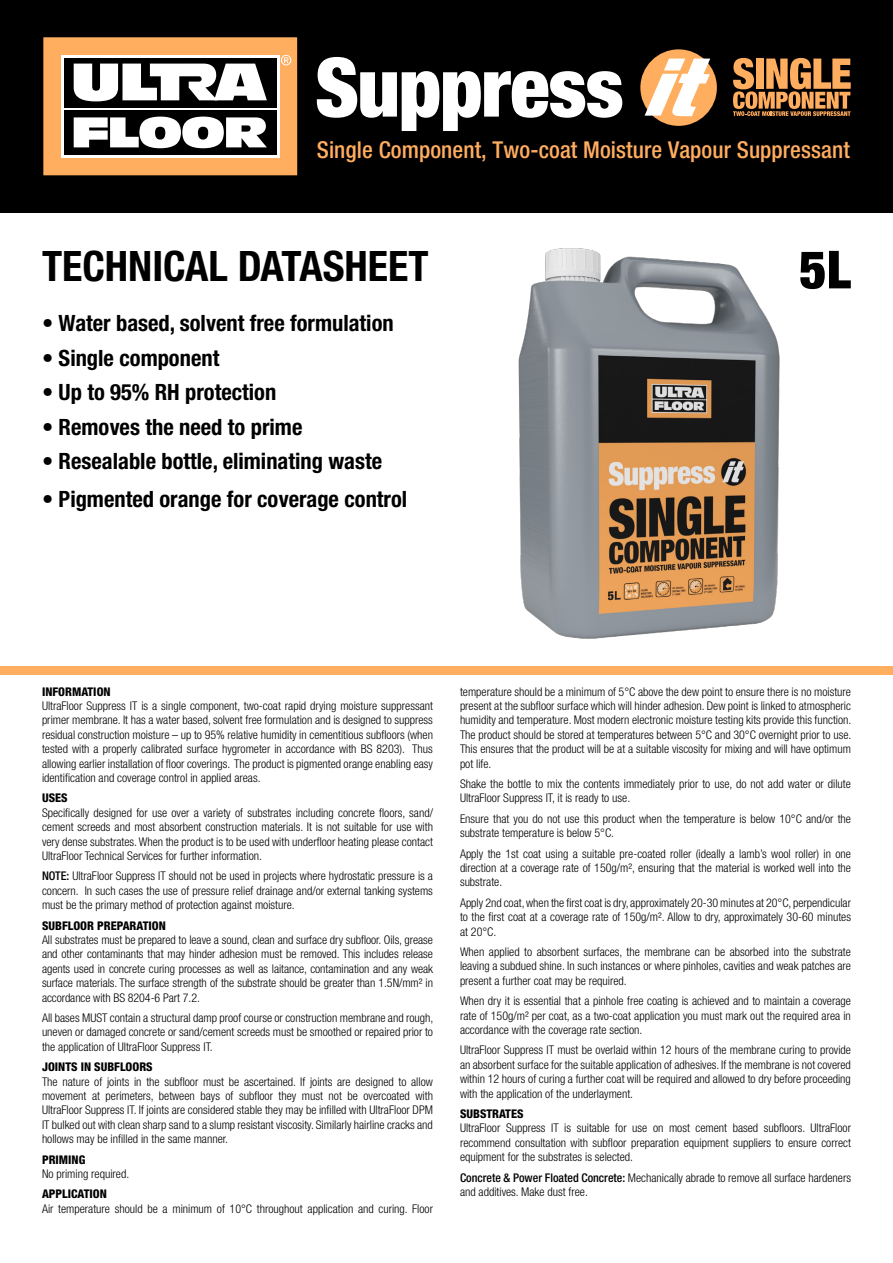
<style>
.page{position:relative;width:893px;height:1263px;background:#fff}
.page>*{position:absolute;margin:0;border:0;box-sizing:border-box;transform-origin:0 0}
.t1{font:900 condensed 52.5px "Helvetica Neue LT Pro";color:#000}
.t2{font:700 condensed 42px "Helvetica Neue LT Pro";color:#000}
.t3{font:500 condensed 23.25px "Helvetica Neue LT Pro";letter-spacing:.005em;color:#ffad5f}
.t4{font:700 condensed 22.5px "Helvetica Neue LT Pro";color:#000}
.t5{font:300 condensed 12px/14.4px "Helvetica Neue LT Pro";color:#000;text-align:justify}
.t6{font:800 condensed 12px "Helvetica Neue LT Pro";color:#000}
.s1{font-weight:500}
</style>
<div class="page">
<div style="left:0;top:0;width:893px;height:213px;background:#000"></div>
<div style="left:640px;top:49px;width:77px;height:77px;background:#ffad5f;border-radius:50%"></div>
<svg style="left:645px;top:59px;width:65px;height:57px"></svg>
<svg style="left:733px;top:58px;width:118px;height:58px"></svg>
<svg style="left:317px;top:57px;width:305px;height:74px"></svg>
<div style="left:43px;top:37px;width:254px;height:138px;background:#ffad5f"></div>
<svg style="left:281px;top:55px;width:10px;height:10px"></svg>
<div style="left:61px;top:55px;width:219px;height:103px;background:#fff"></div>
<div style="left:64px;top:110px;width:213px;height:45px;background:#000"></div>
<div style="left:64px;top:58px;width:213px;height:49px;background:#000"></div>
<svg style="left:74px;top:117px;width:193px;height:31px"></svg>
<svg style="left:74px;top:64px;width:193px;height:37px"></svg>
<div style="left:0;top:666px;width:893px;height:9px;background:#ffad5f"></div>
<img style="left:518px;top:248px;width:262px;height:391px">
<p class="t3" style="left:317px;top:136px;width:534px">Single Component, Two-coat Moisture Vapour Suppressant</p>
<p class="t2" style="left:42px;top:240px;width:388px">TECHNICAL DATASHEET</p>
<p class="t1" style="left:799px;top:237px;width:53px">5L</p>
<p class="t4" style="left:42px;top:309px;width:353px">• Water based, solvent free formulation</p>
<p class="t4" style="left:42px;top:344px;width:179px">• Single component</p>
<p class="t4" style="left:42px;top:378px;width:236px">• Up to 95% RH protection</p>
<p class="t4" style="left:42px;top:413px;width:262px">• Removes the need to prime</p>
<p class="t4" style="left:42px;top:447px;width:342px">• Resealable bottle, eliminating waste</p>
<p class="t4" style="left:42px;top:486px;width:367px">• Pigmented orange for coverage control</p>
<p class="t6" style="left:42px;top:684px;width:70px">INFORMATION</p>
<p class="t5" style="left:42px;top:698px;width:393px">UltraFloor Suppress IT is a single component, two-coat rapid drying moisture suppressant primer membrane. It has a water based, solvent free formulation and is designed to suppress residual construction moisture – up to 95% relative humidity in cementitious subfloors (when tested with a properly calibrated surface hygrometer in accordance with BS 8203). Thus allowing earlier installation of floor coverings. The product is pigmented orange enabling easy identification and coverage control in applied areas.</p>
<p class="t6" style="left:42px;top:791px;width:27px">USES</p>
<p class="t5" style="left:42px;top:805px;width:392px">Specifically designed for use over a variety of substrates including concrete floors, sand/ cement screeds and most absorbent construction materials. It is not suitable for use with very dense substrates. When the product is to be used with underfloor heating please contact UltraFloor Technical Services for further information.</p>
<p class="t5" style="left:42px;top:869px;width:392px"><span class="s1">NOTE:</span> UltraFloor Suppress IT should not be used in projects where hydrostatic pressure is a concern. In such cases the use of pressure relief drainage and/or external tanking systems must be the primary method of protection against moisture.</p>
<p class="t6" style="left:42px;top:918px;width:125px">SUBFLOOR PREPARATION</p>
<p class="t5" style="left:42px;top:932px;width:392px">All substrates must be prepared to leave a sound, clean and surface dry subfloor. Oils, grease and other contaminants that may hinder adhesion must be removed. This includes release agents used in concrete curing processes as well as laitance, contamination and any weak surface materials. The surface strength of the substrate should be greater than 1.5N/mm² in accordance with BS 8204-6 Part 7.2.</p>
<p class="t5" style="left:42px;top:1010px;width:393px">All bases MUST contain a structural damp proof course or construction membrane and rough, uneven or damaged concrete or sand/cement screeds must be smoothed or repaired prior to the application of UltraFloor Suppress IT.</p>
<p class="t6" style="left:42px;top:1059px;width:112px">JOINTS IN SUBFLOORS</p>
<p class="t5" style="left:42px;top:1074px;width:392px">The nature of joints in the subfloor must be ascertained. If joints are designed to allow movement at perimeters, between bays of subfloor they must not be overcoated with UltraFloor Suppress IT. If joints are considered stable they may be infilled with UltraFloor DPM IT bulked out with clean sharp sand to a slump resistant viscosity. Similarly hairline cracks and hollows may be infilled in the same manner.</p>
<p class="t6" style="left:42px;top:1152px;width:45px">PRIMING</p>
<p class="t5" style="left:42px;top:1166px;width:89px">No priming required.</p>
<p class="t6" style="left:42px;top:1187px;width:66px">APPLICATION</p>
<p class="t5" style="left:42px;top:1201px;width:392px">Air temperature should be a minimum of 10°C throughout application and curing. Floor</p>
<p class="t5" style="left:460px;top:684px;width:393px">temperature should be a minimum of 5°C above the dew point to ensure there is no moisture present at the subfloor surface which will hinder adhesion. Dew point is linked to atmospheric humidity and temperature. Most modern electronic moisture testing kits provide this function.<br>The product should be stored at temperatures between 5°C and 30°C overnight prior to use.<br>This ensures that the product will be at a suitable viscosity for mixing and will have optimum pot life.</p>
<p class="t5" style="left:460px;top:776px;width:392px">Shake the bottle to mix the contents immediately prior to use, do not add water or dilute<br>UltraFloor Suppress IT, it is ready to use.</p>
<p class="t5" style="left:460px;top:811px;width:393px">Ensure that you do not use this product when the temperature is below 10°C and/or the substrate temperature is below 5°C.</p>
<p class="t5" style="left:460px;top:846px;width:393px">Apply the 1st coat using a suitable pre-coated roller (ideally a lamb’s wool roller) in one direction at a coverage rate of 150g/m², ensuring that the material is worked well into the substrate.</p>
<p class="t5" style="left:460px;top:895px;width:392px">Apply 2nd coat, when the first coat is dry, approximately 20-30 minutes at 20°C, perpendicular to the first coat at a coverage rate of 150g/m². Allow to dry, approximately 30-60 minutes at 20°C.</p>
<p class="t5" style="left:460px;top:944px;width:392px">When applied to absorbent surfaces, the membrane can be absorbed into the substrate leaving a subdued shine. In such instances or where pinholes, cavities and weak patches are present a further coat may be required.</p>
<p class="t5" style="left:460px;top:994px;width:392px">When dry it is essential that a pinhole free coating is achieved and to maintain a coverage rate of 150g/m² per coat, as a two-coat application you must mark out the required area in accordance with the coverage rate section.</p>
<p class="t5" style="left:460px;top:1043px;width:392px">UltraFloor Suppress IT must be overlaid within 12 hours of the membrane curing to provide an absorbent surface for the suitable application of adhesives. If the membrane is not covered within 12 hours of curing a further coat will be required and allowed to dry before proceeding with the application of the underlayment.</p>
<p class="t6" style="left:460px;top:1106px;width:65px">SUBSTRATES</p>
<p class="t5" style="left:460px;top:1121px;width:392px">UltraFloor Suppress IT is suitable for use on most cement based subfloors. UltraFloor recommend consultation with subfloor preparation equipment suppliers to ensure correct equipment for the substrates is selected.</p>
<p class="t5" style="left:460px;top:1170px;width:392px"><span class="s1">Concrete &amp; Power Floated Concrete:</span> Mechanically abrade to remove all surface hardeners and additives. Make dust free.</p>
</div>
